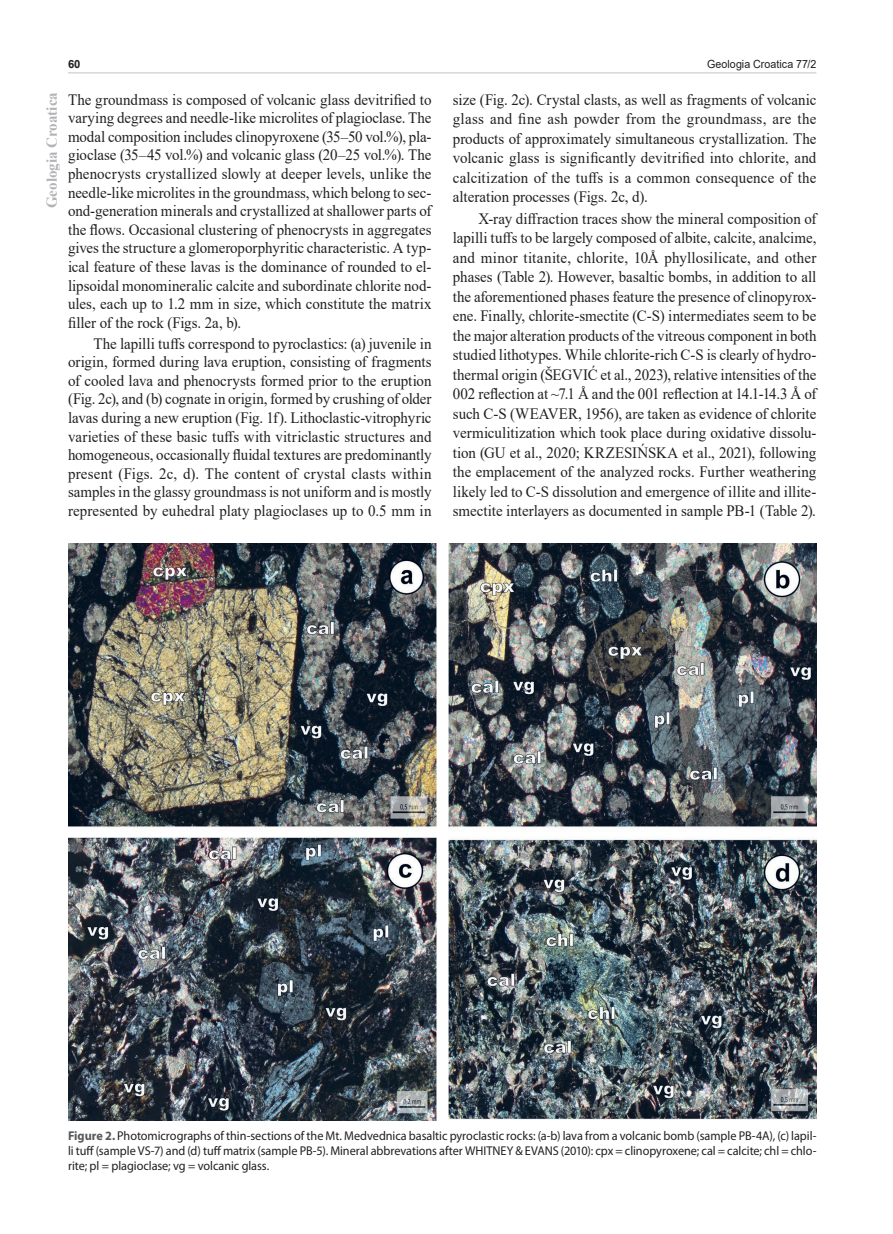
<style>
.page{position:relative;width:893px;height:1234px;background:#fff}
.page>*{position:absolute;margin:0;border:0;box-sizing:border-box;transform-origin:0 0}
.t1{font:15.75px/18.6px "Times New Roman";letter-spacing:.005em;color:#231f20;text-align:justify;scale:.95 1}
.t2{font:700 15px "Times New Roman";color:#b2b3b7}
.t3{font:12.75px/15.1px "Myriad Pro";letter-spacing:-.005em;color:#231f20;text-align:justify;scale:.96 1}
.t4{font:11.25px "Arial";letter-spacing:.005em;color:#231f20;scale:.95 1}
.t5{font:700 11.25px "Arial";color:#231f20}
.s1{font-weight:700;color:#57585a}
</style>
<div class="page">
<hr style="left:68px;top:72px;width:748px;height:1px;background:#c7c8ca">
<img style="left:68px;top:543px;width:748px;height:577px">
<p class="t5" style="left:68px;top:56px;width:14px">60</p>
<p class="t4" style="left:707px;top:57px;width:117px">Geologia Croatica 77/2</p>
<p class="t1" style="left:68px;top:89px;width:384px">The groundmass is composed of volcanic glass devitrified to varying degrees and needle-like microlites of plagioclase. The modal composition includes clinopyroxene (35–50 vol.%), pla&shy;gioclase (35–45 vol.%) and volcanic glass (20–25 vol.%). The phenocrysts crystallized slowly at deeper levels, unlike the needle-like microlites in the groundmass, which belong to sec&shy;ond-generation minerals and crystallized at shallower parts of the flows. Occasional clustering of phenocrysts in aggregates gives the structure a glomeroporphyritic characteristic. A typ&shy;ical feature of these lavas is the dominance of rounded to el&shy;lipsoidal monomineralic calcite and subordinate chlorite nod&shy;ules, each up to 1.2 mm in size, which constitute the matrix filler of the rock (Figs. 2a, b).</p>
<p class="t1" style="left:68px;top:333px;width:384px;text-indent:26px">The lapilli tuffs correspond to pyroclastics: (a) juvenile in origin, formed during lava eruption, consisting of fragments of cooled lava and phenocrysts formed prior to the eruption (Fig. 2c), and (b) cognate in origin, formed by crushing of older lavas during a new eruption (Fig. 1f). Lithoclastic-vitrophyric varieties of these basic tuffs with vitriclastic structures and homogeneous, occasionally fluidal textures are predominantly present (Figs. 2c, d). The content of crystal clasts within samples in the glassy groundmass is not uniform and is mostly represented by euhedral platy plagioclases up to 0.5 mm in</p>
<p class="t2" style="left:41px;top:208px;width:118px;rotate:-90deg">Geologia Croatica</p>
<p class="t1" style="left:453px;top:89px;width:384px;line-height:19.5px">size (Fig. 2c). Crystal clasts, as well as fragments of volcanic glass and fine ash powder from the groundmass, are the products of approximately simultaneous crystallization. The volcanic glass is significantly devitrified into chlorite, and calcitization of the tuffs is a common consequence of the alteration processes (Figs. 2c, d).</p>
<p class="t1" style="left:453px;top:208px;width:384px;line-height:19.5px;text-indent:26px">X-ray diffraction traces show the mineral composition of lapilli tuffs to be largely composed of albite, calcite, analcime, and minor titanite, chlorite, 10Å phyllosilicate, and other phases (Table 2). However, basaltic bombs, in addition to all the aforementioned phases feature the presence of clinopyrox&shy;ene. Finally, chlorite-smectite (C-S) intermediates seem to be the major alteration products of the vitreous component in both studied lithotypes. While chlorite-rich C-S is clearly of hydro&shy;thermal origin (ŠEGVIĆ et al., 2023), relative intensities of the 002 reflection at ~7.1 Å and the 001 reflection at 14.1-14.3 Å of such C-S (WEAVER, 1956), are taken as evidence of chlorite vermiculitization which took place during oxidative dissolu&shy;tion (GU et al., 2020; KRZESIŃSKA et al., 2021), following the emplacement of the analyzed rocks. Further weathering likely led to C-S dissolution and emergence of illite and illite&shy;smectite interlayers as documented in sample PB-1 (Table 2).</p>
<p class="t3" style="left:68px;top:1127px;width:781px"><span class="s1">Figure 2.</span> Photomicrographs of thin-sections of the Mt. Medvednica basaltic pyroclastic rocks: (a-b) lava from a volcanic bomb (sample PB-4A), (c) lapil&shy;li tuff (sample VS-7) and (d) tuff matrix (sample PB-5). Mineral abbrevations after WHITNEY &amp; EVANS (2010): cpx = clinopyroxene; cal = calcite; chl = chlo&shy;rite; pl = plagioclase; vg = volcanic glass.</p>
</div>
